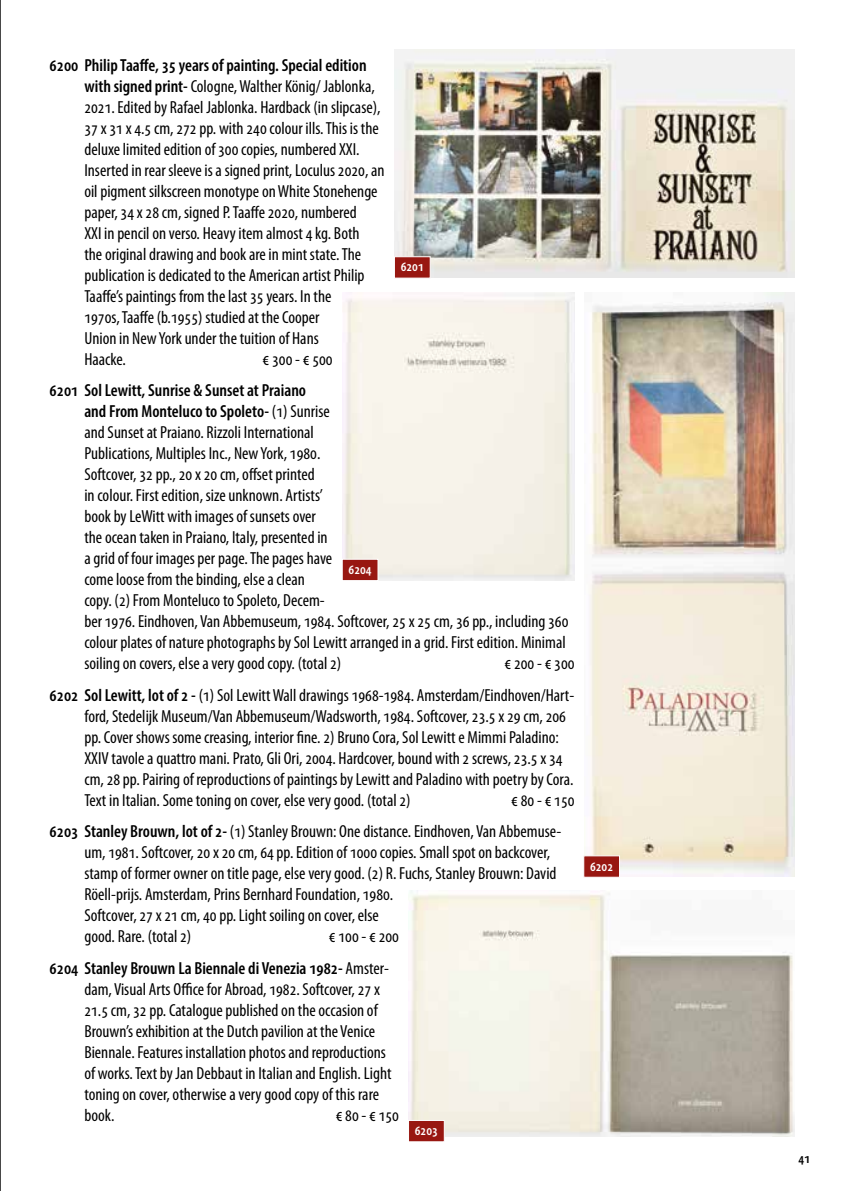
<style>
.page{position:relative;width:844px;height:1191px;background:#fff}
.page>*{position:absolute;margin:0;border:0;box-sizing:border-box;transform-origin:0 0}
.t1{font:condensed 17.5px/21px "Myriad Pro";color:#000}
.t2{font:600 condensed 17.5px/31.5px "Myriad Pro";color:#000}
.t3{font:600 condensed 14px "Myriad Pro";color:#fff}
.t4{font:600 condensed 14px "Myriad Pro";color:#000}
.s1{font-weight:600}
.s2{font-weight:400}
</style>
<div class="page">
<hr style="left:0;top:0;width:1px;height:1191px;background:#000">
<img style="left:394px;top:50px;width:400px;height:228px">
<img style="left:584px;top:292px;width:210px;height:584px">
<img style="left:409px;top:890px;width:385px;height:246px">
<img style="left:342px;top:292px;width:232px;height:288px">
<svg style="left:408px;top:1119px;width:37px;height:23px"></svg>
<svg style="left:583px;top:855px;width:37px;height:23px"></svg>
<svg style="left:342px;top:558px;width:37px;height:23px"></svg>
<svg style="left:394px;top:256px;width:37px;height:23px"></svg>
<p class="t1" style="left:84px;top:54px;width:302px;text-indent:-35px"><span class="s1">6200 Philip Taaffe, 35 years of painting. Special edition with signed print-</span> Cologne, Walther König/ Jablonka, 2021. Edited by Rafael Jablonka. Hardback (in slipcase), 37 x 31 x 4.5 cm, 272 pp. with 240 colour ills. This is the deluxe limited edition of 300 copies, numbered XXI.<br>Inserted in rear sleeve is a signed print, Loculus 2020, an oil pigment silkscreen monotype on White Stonehenge paper, 34 x 28 cm, signed P. Taaffe 2020, numbered<br>XXI in pencil on verso. Heavy item almost 4 kg. Both<br>the original drawing and book are in mint state. The publication is dedicated to the American artist Philip Taaffe’s paintings from the last 35 years. In the<br>1970s, Taaffe (b.1955) studied at the Cooper<br>Union in New York under the tuition of Hans<br>Haacke.</p>
<p class="t3" style="left:400px;top:258px;width:25px">6201</p>
<p class="t1" style="left:262px;top:348px;width:72px">€ 300 - € 500</p>
<p class="t1" style="left:84px;top:380px;width:485px;text-indent:-35px"><span class="s1">6201 Sol Lewitt, Sunrise &amp; Sunset at Praiano<br>and From Monteluco to Spoleto-</span> (1) Sunrise<br>and Sunset at Praiano. Rizzoli International<br>Publications, Multiples Inc., New York, 1980.<br>Softcover, 32 pp., 20 x 20 cm, offset printed<br>in colour. First edition, size unknown. Artists’<br>book by LeWitt with images of sunsets over<br>the ocean taken in Praiano, Italy, presented in<br>a grid of four images per page. The pages have<br>come loose from the binding, else a clean<br>copy. (2) From Monteluco to Spoleto, Decem-<br>ber 1976. Eindhoven, Van Abbemuseum, 1984. Softcover, 25 x 25 cm, 36 pp., including 360 colour plates of nature photographs by Sol Lewitt arranged in a grid. First edition. Minimal soiling on covers, else a very good copy. (total 2)</p>
<p class="t3" style="left:348px;top:560px;width:25px">6204</p>
<p class="t1" style="left:50px;top:647px;width:526px;line-height:31.5px;text-align:right">€ 200 - € 300<br><span class="s1">6202 Sol Lewitt, lot of 2 -</span> (1) Sol Lewitt Wall drawings 1968-1984. Amsterdam/Eindhoven/Hart-</p>
<p class="t1" style="left:84px;top:705px;width:490px">ford, Stedelijk Museum/Van Abbemuseum/Wadsworth, 1984. Softcover, 23.5 x 29 cm, 206 pp. Cover shows some creasing, interior fine. 2) Bruno Cora, Sol Lewitt e Mimmi Paladino:<br>XXIV tavole a quattro mani. Prato, Gli Ori, 2004. Hardcover, bound with 2 screws, 23.5 x 34 cm, 28 pp. Pairing of reproductions of paintings by Lewitt and Paladino with poetry by Cora.<br>Text in Italian. Some toning on cover, else very good. (total 2)</p>
<p class="t1" style="left:50px;top:784px;width:526px;line-height:31.5px;text-indent:461px">€ 80 - € 150<br><span class="s1">6203 Stanley Brouwn, lot of 2-</span> (1) Stanley Brouwn: One distance. Eindhoven, Van Abbemuse-</p>
<p class="t1" style="left:84px;top:842px;width:473px">um, 1981. Softcover, 20 x 20 cm, 64 pp. Edition of 1000 copies. Small spot on backcover, stamp of former owner on title page, else very good. (2) R. Fuchs, Stanley Brouwn: David Röell-prijs. Amsterdam, Prins Bernhard Foundation, 1980.<br>Softcover, 27 x 21 cm, 40 pp. Light soiling on cover, else<br>good. Rare. (total 2)</p>
<p class="t2" style="left:50px;top:920px;width:351px;text-indent:279px"><span class="s2">€ 100 - € 200<br></span>6204 Stanley Brouwn La Biennale di Venezia 1982- <span class="s2">Amster-</span></p>
<p class="t1" style="left:84px;top:978px;width:308px">dam, Visual Arts Office for Abroad, 1982. Softcover, 27 x 21.5 cm, 32 pp. Catalogue published on the occasion of Brouwn’s exhibition at the Dutch pavilion at the Venice Biennale. Features installation photos and reproductions of works. Text by Jan Debbaut in Italian and English. Light toning on cover, otherwise a very good copy of this rare book.</p>
<p class="t1" style="left:335px;top:1104px;width:65px">€ 80 - € 150</p>
<p class="t3" style="left:415px;top:1121px;width:25px">6203</p>
<p class="t3" style="left:590px;top:857px;width:25px">6202</p>
<p class="t4" style="left:798px;top:1149px;width:13px">41</p>
</div>
